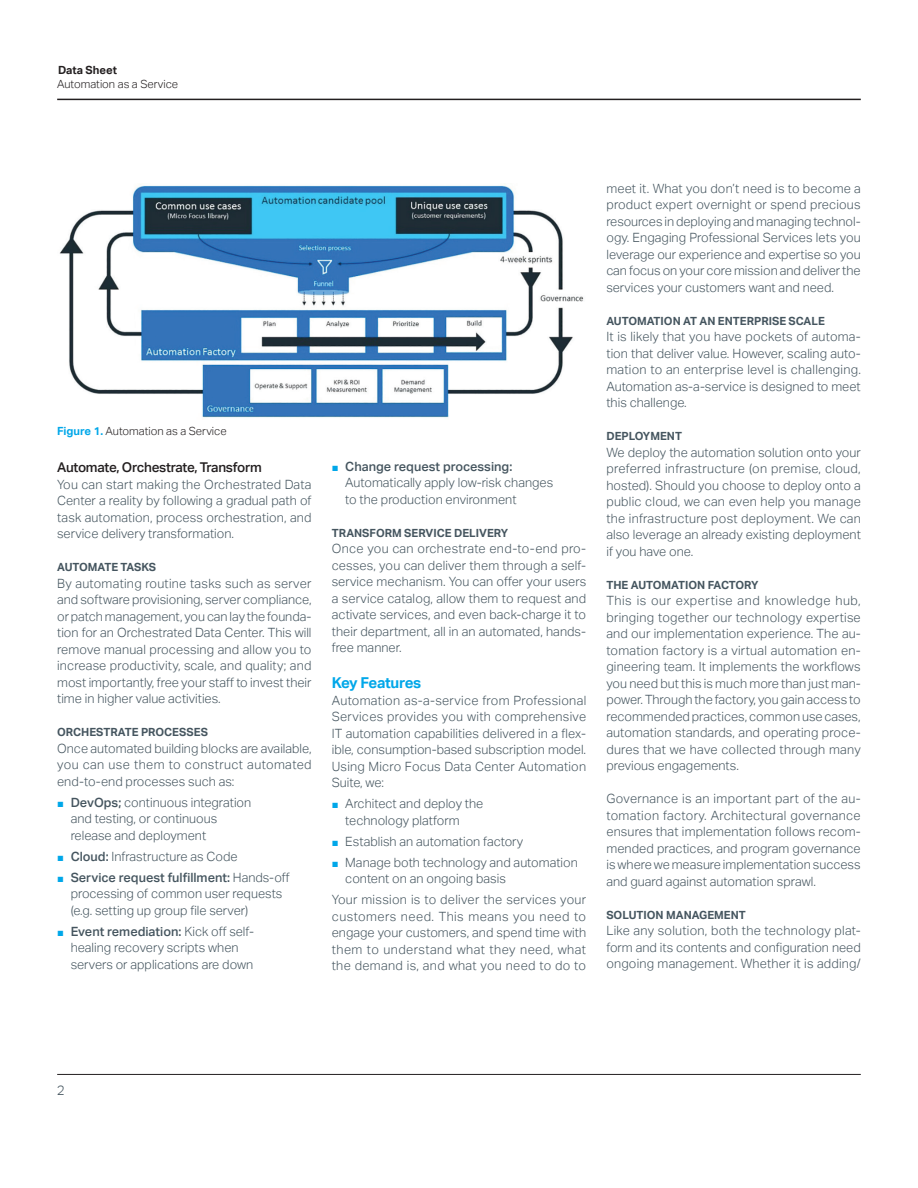
<style>
.page{position:relative;width:918px;height:1188px;background:#fff}
.page>*{position:absolute;margin:0;border:0;box-sizing:border-box;transform-origin:0 0}
.subhead_10_13-blue{font:700 15px "Aktiv Grotesk";letter-spacing:-.02em;color:#00a7e9}
.subhead_9_12_medium{font:500 13.5px "Aktiv Grotesk";letter-spacing:-.02em;color:#231f20}
.pg_num_left_9_11-lig{font:300 13.5px "Aktiv Grotesk";color:#45555f}
.body_8_5_11-grey{font:300 12.75px/16.5px "Aktiv Grotesk";color:#45555f;text-align:justify}
.subhead_caps_7_5_11{font:700 11.25px "Aktiv Grotesk";color:#45555f}
.caption_7_5_9_5{font:300 11.25px "Aktiv Grotesk";color:#231f20}
.t1{font:700 11.25px "Aktiv Grotesk";color:#231f20}
.s1{font-weight:700;color:#00a7e9}
.s2{font-family:"Arial";font-weight:400;font-size:11.25px;color:#00a7e9}
.s3{font-weight:500}
</style>
<div class="page">
<hr style="left:57px;top:1074px;width:804px;height:1px;background:#231f20">
<hr style="left:57px;top:99px;width:804px;height:1px;background:#231f20">
<img style="left:59px;top:184px;width:525px;height:234px">
<p class="t1" style="left:58px;top:64px;width:60px">Data Sheet</p>
<p class="caption_7_5_9_5" style="left:57px;top:78px;width:123px">Automation as a Service</p>
<p class="caption_7_5_9_5" style="left:57px;top:424px;width:171px"><span class="s1">Figure 1.</span> Automation as a Service</p>
<p class="subhead_9_12_medium" style="left:57px;top:460px;width:206px">Automate, Orchestrate, Transform</p>
<p class="body_8_5_11-grey" style="left:57px;top:476px;width:256px">You can start making the Orchestrated Data Center a reality by following a gradual path of task automation, process orchestration, and service delivery transformation.</p>
<p class="subhead_caps_7_5_11" style="left:57px;top:561px;width:100px">AUTOMATE TASKS</p>
<p class="body_8_5_11-grey" style="left:57px;top:575px;width:256px">By automating routine tasks such as server and software provisioning, server compliance, or patch management, you can lay the founda&shy;tion for an Orchestrated Data Center. This will remove manual processing and allow you to increase productivity, scale, and quality; and most importantly, free your staff to invest their time in higher value activities.</p>
<p class="subhead_caps_7_5_11" style="left:57px;top:726px;width:152px">ORCHESTRATE PROCESSES</p>
<p class="body_8_5_11-grey" style="left:57px;top:740px;width:256px">Once automated building blocks are available, you can use them to construct automated end-to-end processes such as:</p>
<p class="body_8_5_11-grey" style="left:71px;top:794px;width:182px;text-align:left;text-indent:-14px"><span class="s2">■</span> <span class="s3">DevOps;</span> continuous integration and testing, or continuous release and deployment</p>
<p class="body_8_5_11-grey" style="left:57px;top:848px;width:182px"><span class="s2">■</span> <span class="s3">Cloud:</span> Infrastructure as Code</p>
<p class="body_8_5_11-grey" style="left:71px;top:869px;width:221px;text-align:left;text-indent:-14px"><span class="s2">■</span> <span class="s3">Service request fulfillment:</span> Hands-off processing of common user requests (e.g. setting up group file server)</p>
<p class="body_8_5_11-grey" style="left:71px;top:923px;width:185px;text-align:left;text-indent:-14px"><span class="s2">■</span> <span class="s3">Event remediation:</span> Kick off self&shy;healing recovery scripts when servers or applications are down</p>
<p class="body_8_5_11-grey" style="left:345px;top:458px;width:210px;text-align:left;text-indent:-14px"><span class="s2">■</span> <span class="s3">Change request processing:<br></span>Automatically apply low-risk changes to the production environment</p>
<p class="subhead_caps_7_5_11" style="left:332px;top:526px;width:178px">TRANSFORM SERVICE DELIVERY</p>
<p class="body_8_5_11-grey" style="left:332px;top:541px;width:256px">Once you can orchestrate end-to-end pro&shy;cesses, you can deliver them through a self&shy;service mechanism. You can offer your users a service catalog, allow them to request and activate services, and even back-charge it to their department, all in an automated, hands&shy;free manner.</p>
<p class="subhead_10_13-blue" style="left:332px;top:674px;width:91px">Key Features</p>
<p class="body_8_5_11-grey" style="left:332px;top:692px;width:256px">Automation as-a-service from Professional Services provides you with comprehensive IT automation capabilities delivered in a flex&shy;ible, consumption-based subscription model.<br>Using Micro Focus Data Center Automation Suite, we:</p>
<p class="body_8_5_11-grey" style="left:345px;top:796px;width:140px;text-indent:-14px"><span class="s2">■</span> Architect and deploy the technology platform</p>
<p class="body_8_5_11-grey" style="left:332px;top:833px;width:193px"><span class="s2">■</span> Establish an automation factory</p>
<p class="body_8_5_11-grey" style="left:345px;top:854px;width:234px;text-indent:-14px"><span class="s2">■</span> Manage both technology and automation content on an ongoing basis</p>
<p class="body_8_5_11-grey" style="left:332px;top:892px;width:256px">Your mission is to deliver the services your customers need. This means you need to engage your customers, and spend time with them to understand what they need, what the demand is, and what you need to do to</p>
<p class="body_8_5_11-grey" style="left:606px;top:180px;width:256px">meet it. What you don’t need is to become a product expert overnight or spend precious resources in deploying and managing technol&shy;ogy. Engaging Professional Services lets you leverage our experience and expertise so you can focus on your core mission and deliver the services your customers want and need.</p>
<p class="subhead_caps_7_5_11" style="left:606px;top:314px;width:220px">AUTOMATION AT AN ENTERPRISE SCALE</p>
<p class="body_8_5_11-grey" style="left:606px;top:329px;width:256px">It is likely that you have pockets of automa&shy;tion that deliver value. However, scaling auto&shy;mation to an enterprise level is challenging.<br>Automation as-a-service is designed to meet this challenge.</p>
<p class="subhead_caps_7_5_11" style="left:606px;top:430px;width:77px">DEPLOYMENT</p>
<p class="body_8_5_11-grey" style="left:606px;top:444px;width:256px">We deploy the automation solution onto your preferred infrastructure (on premise, cloud, hosted). Should you choose to deploy onto a public cloud, we can even help you manage the infrastructure post deployment. We can also leverage an already existing deployment if you have one.</p>
<p class="subhead_caps_7_5_11" style="left:606px;top:578px;width:154px">THE AUTOMATION FACTORY</p>
<p class="body_8_5_11-grey" style="left:606px;top:593px;width:256px">This is our expertise and knowledge hub, bringing together our technology expertise and our implementation experience. The au&shy;tomation factory is a virtual automation en&shy;gineering team. It implements the workflows you need but this is much more than just man&shy;power. Through the factory, you gain access to recommended practices, common use cases, automation standards, and operating proce&shy;dures that we have collected through many previous engagements.</p>
<p class="body_8_5_11-grey" style="left:606px;top:791px;width:256px">Governance is an important part of the au&shy;tomation factory. Architectural governance ensures that implementation follows recom&shy;mended practices, and program governance is where we measure implementation success and guard against automation sprawl.</p>
<p class="subhead_caps_7_5_11" style="left:606px;top:908px;width:141px">SOLUTION MANAGEMENT</p>
<p class="body_8_5_11-grey" style="left:606px;top:923px;width:256px">Like any solution, both the technology plat&shy;form and its contents and configuration need ongoing management. Whether it is adding/</p>
<p class="pg_num_left_9_11-lig" style="left:57px;top:1082px;width:9px">2</p>
</div>
